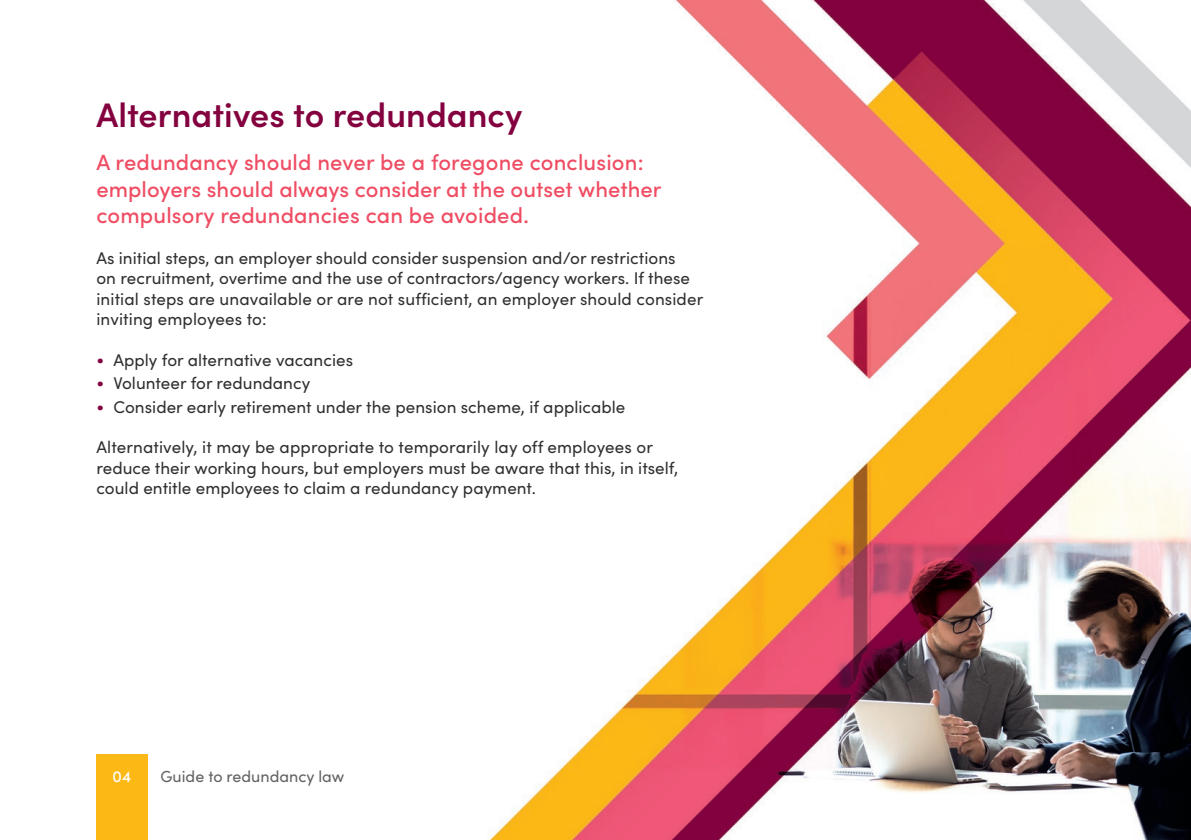
<style>
.page{position:relative;width:1191px;height:840px;background:#fff}
.page>*{position:absolute;margin:0;border:0;box-sizing:border-box;transform-origin:0 0}
.t1{font:600 34px "Sofia Pro";letter-spacing:.005em;color:#83013e}
.t2{font:500 22px/26.4px "Sofia Pro";letter-spacing:.01em;color:#ef4d63}
.t3{font:17px/20.4px "Sofia Pro";letter-spacing:.005em;color:#312f30}
.t4{font:16px "Sofia Pro";color:#616164}
.t5{font:500 16px "Sofia Pro";color:#fff}
.s1{color:#83013e}
</style>
<div class="page">
<img style="left:490px;top:0;width:701px;height:839px">
<div style="left:96px;top:754px;width:51px;height:85px;background:#fcb814"></div>
<p class="t1" style="left:96px;top:89px;width:427px">Alternatives to redundancy</p>
<p class="t2" style="left:96px;top:148px;width:566px">A redundancy should never be a foregone conclusion: employers should always consider at the outset whether compulsory redundancies can be avoided.</p>
<p class="t3" style="left:96px;top:246px;width:608px">As initial steps, an employer should consider suspension and/or restrictions<br>on recruitment, overtime and the use of contractors/agency workers. If these initial steps are unavailable or are not sufficient, an employer should consider inviting employees to:</p>
<p class="t3" style="left:96px;top:348px;width:258px"><span class="s1">•</span> Apply for alternative vacancies</p>
<p class="t3" style="left:96px;top:372px;width:215px"><span class="s1">•</span> Volunteer for redundancy</p>
<p class="t3" style="left:96px;top:395px;width:530px"><span class="s1">•</span> Consider early retirement under the pension scheme, if applicable</p>
<p class="t3" style="left:96px;top:436px;width:583px">Alternatively, it may be appropriate to temporarily lay off employees or reduce their working hours, but employers must be aware that this, in itself, could entitle employees to claim a redundancy payment.</p>
<p class="t5" style="left:113px;top:764px;width:20px">04</p>
<p class="t4" style="left:160px;top:764px;width:185px">Guide to redundancy law</p>
</div>
